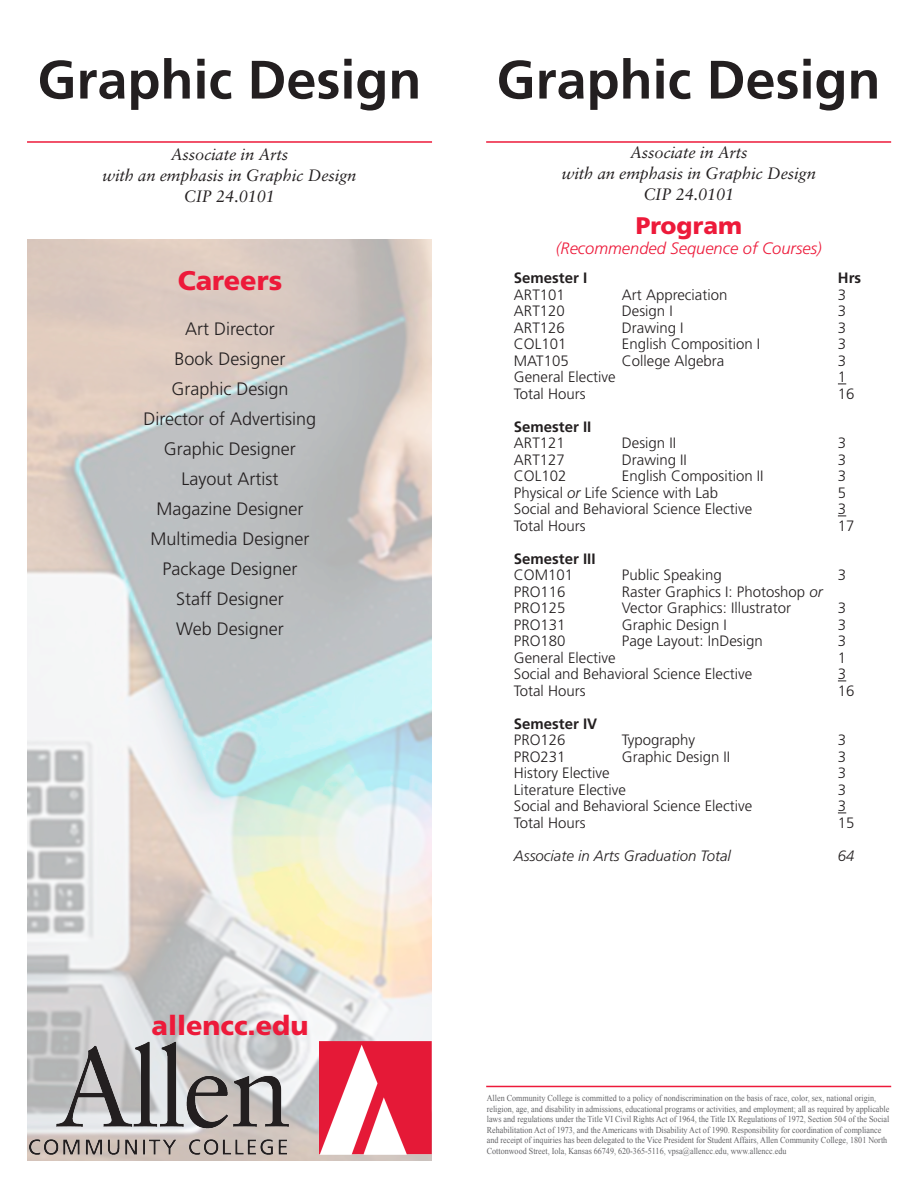
<style>
.page{position:relative;width:918px;height:1188px;background:#fff}
.page>*{position:absolute;margin:0;border:0;box-sizing:border-box;transform-origin:0 0}
.t1{font:700 54px "Frutiger LT Std";color:#231f20}
.t2{font:900 27px "Frutiger LT Std";color:#ed1a3a}
.t3{font:900 24px "Frutiger LT Std";color:#ed1a3a}
.subhead{font:300 18px "Frutiger LT Std";color:#231f20}
.headline_sub__italic{font:italic 16.5px/21px "Sabon LT Pro";letter-spacing:-.01em;color:#231f20;text-align:center}
.t4{font:italic 300 16.5px "Frutiger LT Std";color:#ed1a3a}
.t5{font:300 15px/16.5px "Frutiger LT Std";color:#231f20}
.t6{font:700 15px "Frutiger LT Std";color:#231f20}
.t7{font:italic 300 15px "Frutiger LT Std";color:#231f20}
.t8{font:9px/10.5px "Times New Roman";color:#636366;scale:.9 1}
.s1{font-style:italic}
</style>
<div class="page">
<img style="left:27px;top:240px;width:405px;height:921px">
<img style="left:30px;top:1041px;width:402px;height:113px">
<hr style="left:27px;top:141px;width:405px;height:2px;background:#ed1a3a">
<hr style="left:486px;top:1086px;width:405px;height:1px;background:#ed1a3a">
<hr style="left:486px;top:141px;width:405px;height:2px;background:#ed1a3a">
<p class="t1" style="left:37px;top:48px;width:385px">Graphic Design</p>
<p class="headline_sub__italic" style="left:171px;top:143px;width:119px">Associate in Arts</p>
<p class="headline_sub__italic" style="left:102px;top:164px;width:256px">with an emphasis in Graphic Design</p>
<p class="headline_sub__italic" style="left:184px;top:185px;width:92px">CIP 24.0101</p>
<p class="t2" style="left:178px;top:264px;width:106px">Careers</p>
<p class="subhead" style="left:185px;top:319px;width:91px">Art Director</p>
<p class="subhead" style="left:174px;top:349px;width:113px">Book Designer</p>
<p class="subhead" style="left:171px;top:379px;width:119px">Graphic Design</p>
<p class="subhead" style="left:144px;top:409px;width:174px">Director of Advertising</p>
<p class="subhead" style="left:164px;top:439px;width:134px">Graphic Designer</p>
<p class="subhead" style="left:181px;top:469px;width:98px">Layout Artist</p>
<p class="subhead" style="left:156px;top:499px;width:149px">Magazine Designer</p>
<p class="subhead" style="left:150px;top:529px;width:161px">Multimedia Designer</p>
<p class="subhead" style="left:162px;top:559px;width:137px">Package Designer</p>
<p class="subhead" style="left:176px;top:589px;width:109px">Staff Designer</p>
<p class="subhead" style="left:176px;top:619px;width:109px">Web Designer</p>
<p class="t2" style="left:152px;top:1010px;width:158px">allencc.edu</p>
<h1 class="t1" style="left:497px;top:48px;width:385px">Graphic Design</h1>
<h3 class="headline_sub__italic" style="left:562px;top:142px;width:256px">Associate in Arts<br>with an emphasis in Graphic Design<br>CIP 24.0101</h3>
<h3 class="t3" style="left:636px;top:211px;width:108px">Program</h3>
<h3 class="t4" style="left:556px;top:238px;width:267px">(Recommended Sequence of Courses)</h3>
<h3 class="t6" style="left:514px;top:269px;width:75px">Semester I</h3>
<h3 class="t6" style="left:838px;top:269px;width:25px">Hrs</h3>
<h3 class="t5" style="left:514px;top:287px;width:52px">ART101</h3>
<h3 class="t5" style="left:838px;top:287px;width:10px;text-align:justify">3<br>3<br>3</h3>
<h3 class="t5" style="left:622px;top:287px;width:140px">Art Appreciation<br>Design I<br>Drawing I<br>English Composition I<br>College Algebra</h3>
<h3 class="t5" style="left:514px;top:303px;width:54px;text-align:justify">ART120<br>ART126<br>COL101</h3>
<h3 class="t5" style="left:838px;top:336px;width:10px;text-align:justify">3<br>3<br>1</h3>
<h3 class="t5" style="left:514px;top:353px;width:103px">MAT105<br>General Elective<br>Total Hours</h3>
<h3 class="t5" style="left:838px;top:386px;width:18px">16</h3>
<h3 class="t6" style="left:514px;top:418px;width:79px">Semester II</h3>
<h3 class="t5" style="left:622px;top:435px;width:143px">Design II<br>Drawing II<br>English Composition II</h3>
<h3 class="t5" style="left:514px;top:435px;width:54px;text-align:justify">ART121<br>ART127<br>COL102</h3>
<h3 class="t5" style="left:514px;top:485px;width:240px">Physical <span class="s1">or</span> Life Science with Lab<br>Social and Behavioral Science Elective<br>Total Hours</h3>
<h3 class="t5" style="left:838px;top:435px;width:10px">3<br>3</h3>
<h3 class="t5" style="left:838px;top:468px;width:10px;text-align:justify">3<br>5<br>3</h3>
<h3 class="t5" style="left:838px;top:518px;width:18px">17</h3>
<h3 class="t6" style="left:514px;top:550px;width:83px">Semester III</h3>
<h3 class="t5" style="left:514px;top:567px;width:61px">COM101</h3>
<h3 class="t5" style="left:838px;top:567px;width:10px">3</h3>
<h3 class="t5" style="left:838px;top:600px;width:10px">3<br>3</h3>
<h3 class="t5" style="left:622px;top:567px;width:202px">Public Speaking<br>Raster Graphics I: Photoshop <span class="s1">or<br></span>Vector Graphics: Illustrator<br>Graphic Design I<br>Page Layout: InDesign</h3>
<h3 class="t5" style="left:514px;top:584px;width:53px;text-align:justify">PRO116<br>PRO125<br>PRO131<br>PRO180</h3>
<h3 class="t5" style="left:838px;top:633px;width:18px">3<br>1<br>3<br>16</h3>
<h3 class="t5" style="left:838px;top:732px;width:18px">3<br>3<br>3<br>3<br>3<br>15</h3>
<h3 class="t5" style="left:514px;top:650px;width:240px">General Elective<br>Social and Behavioral Science Elective<br>Total Hours</h3>
<h3 class="t6" style="left:514px;top:715px;width:85px">Semester IV</h3>
<h3 class="t5" style="left:514px;top:732px;width:53px">PRO126</h3>
<h3 class="t5" style="left:622px;top:732px;width:75px">Typography</h3>
<h3 class="t5" style="left:514px;top:749px;width:53px">PRO231</h3>
<h3 class="t5" style="left:622px;top:749px;width:110px">Graphic Design II</h3>
<h3 class="t5" style="left:514px;top:765px;width:240px">History Elective<br>Literature Elective<br>Social and Behavioral Science Elective<br>Total Hours</h3>
<h3 class="t7" style="left:514px;top:847px;width:218px">Associate in Arts Graduation Total</h3>
<h3 class="t7" style="left:838px;top:847px;width:18px">64</h3>
<p class="t8" style="left:487px;top:1093px;width:449px">Allen Community College is committed to a policy of nondiscrimination on the basis of race, color, sex, national origin, religion, age, and disability in admissions, educational programs or activities, and employment; all as required by applicable laws and regulations under the Title VI Civil Rights Act of 1964, the Title IX Regulations of 1972, Section 504 of the Social Rehabilitation Act of 1973, and the Americans with Disability Act of 1990. Responsibility for coordination of compliance and receipt of inquiries has been delegated to the Vice President for Student Affairs, Allen Community College, 1801 North Cottonwood Street, Iola, Kansas 66749, 620-365-5116, vpsa@allencc.edu, www.allencc.edu</p>
</div>
